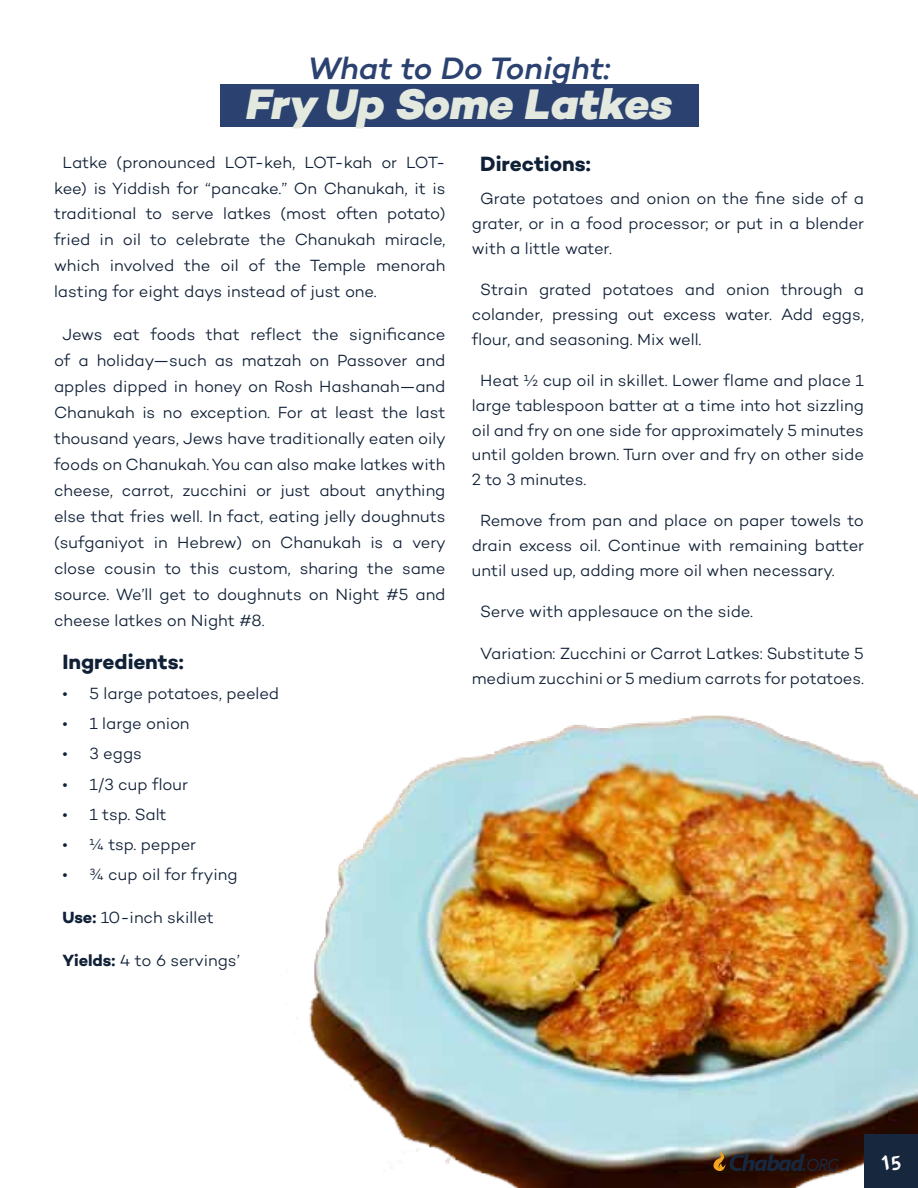
<style>
.page{position:relative;width:918px;height:1188px;background:#fff}
.page>*{position:absolute;margin:0;border:0;box-sizing:border-box;transform-origin:0 0}
.t1{font:italic 800 43.5px "Campton";color:#e4e9e0}
.t2{font:italic 500 31.5px "Campton";letter-spacing:-.01em;color:#2b4271}
.t3{font:700 22.5px "Fb Shpitzer";color:#fff}
.t4{font:700 21px "Campton";color:#102036}
.t5{font:300 16.5px/26px "Campton";letter-spacing:-.005em;color:#102036;text-align:justify}
.s1{font-weight:700}
</style>
<div class="page">
<div style="left:220px;top:85px;width:478px;height:42px;background:#2b4271"></div>
<img style="left:297px;top:715px;width:621px;height:473px">
<div style="left:864px;top:1134px;width:54px;height:54px;background:#17273d"></div>
<svg style="left:713px;top:1151px;width:126px;height:20px;background:#33231d"></svg>
<h2 class="t2" style="left:308px;top:49px;width:304px">What to Do Tonight:</h2>
<h1 class="t1" style="left:246px;top:77px;width:428px">Fry Up Some Latkes</h1>
<p class="t5" style="left:54px;top:149px;width:393px;text-indent:8px">Latke (pronounced LOT-keh, LOT-kah or LOT&shy;kee) is Yiddish for “pancake.” On Chanukah, it is traditional to serve latkes (most often potato) fried in oil to celebrate the Chanukah miracle, which involved the oil of the Temple menorah lasting for eight days instead of just one.</p>
<p class="t5" style="left:54px;top:321px;width:394px;text-indent:8px">Jews eat foods that reflect the significance of a holiday—such as matzah on Passover and apples dipped in honey on Rosh Hashanah—and Chanukah is no exception. For at least the last thousand years, Jews have traditionally eaten oily foods on Chanukah. You can also make latkes with cheese, carrot, zucchini or just about anything else that fries well. In fact, eating jelly doughnuts (sufganiyot in Hebrew) on Chanukah is a very close cousin to this custom, sharing the same source. We’ll get to doughnuts on Night #5 and cheese latkes on Night #8.</p>
<p class="t4" style="left:63px;top:648px;width:123px">Ingredients:</p>
<p class="t5" style="left:63px;top:680px;width:218px">• 5 large potatoes, peeled</p>
<p class="t5" style="left:63px;top:710px;width:129px">• 1 large onion</p>
<p class="t5" style="left:63px;top:741px;width:81px">• 3 eggs</p>
<p class="t5" style="left:63px;top:771px;width:127px">• 1/3 cup flour</p>
<p class="t5" style="left:63px;top:801px;width:106px">• 1 tsp. Salt</p>
<p class="t5" style="left:63px;top:831px;width:135px">• ¼ tsp. pepper</p>
<p class="t5" style="left:63px;top:861px;width:177px">• ¾ cup oil for frying</p>
<p class="t5" style="left:63px;top:904px;width:153px"><span class="s1">Use:</span> 10-inch skillet</p>
<p class="t5" style="left:63px;top:947px;width:179px"><span class="s1">Yields:</span> 4 to 6 servings’</p>
<p class="t4" style="left:480px;top:151px;width:112px">Directions:</p>
<p class="t5" style="left:472px;top:186px;width:394px;line-height:24.6px;text-indent:8px">Grate potatoes and onion on the fine side of a grater, or in a food processor; or put in a blender with a little water.</p>
<p class="t5" style="left:472px;top:277px;width:394px;line-height:24.6px;text-indent:8px">Strain grated potatoes and onion through a colander, pressing out excess water. Add eggs, flour, and seasoning. Mix well.</p>
<p class="t5" style="left:472px;top:368px;width:394px;line-height:24.6px;text-indent:8px">Heat ½ cup oil in skillet. Lower flame and place 1 large tablespoon batter at a time into hot sizzling oil and fry on one side for approximately 5 minutes until golden brown. Turn over and fry on other side 2 to 3 minutes.</p>
<p class="t5" style="left:472px;top:508px;width:394px;line-height:24.6px;text-indent:8px">Remove from pan and place on paper towels to drain excess oil. Continue with remaining batter until used up, adding more oil when necessary.</p>
<p class="t5" style="left:480px;top:599px;width:274px">Serve with applesauce on the side.</p>
<p class="t5" style="left:472px;top:641px;width:394px;line-height:24.6px;text-align:center">Variation: Zucchini or Carrot Latkes: Substitute 5 medium zucchini or 5 medium carrots for potatoes.</p>
<h3 class="t3" style="left:881px;top:1152px;width:21px">15</h3>
</div>
